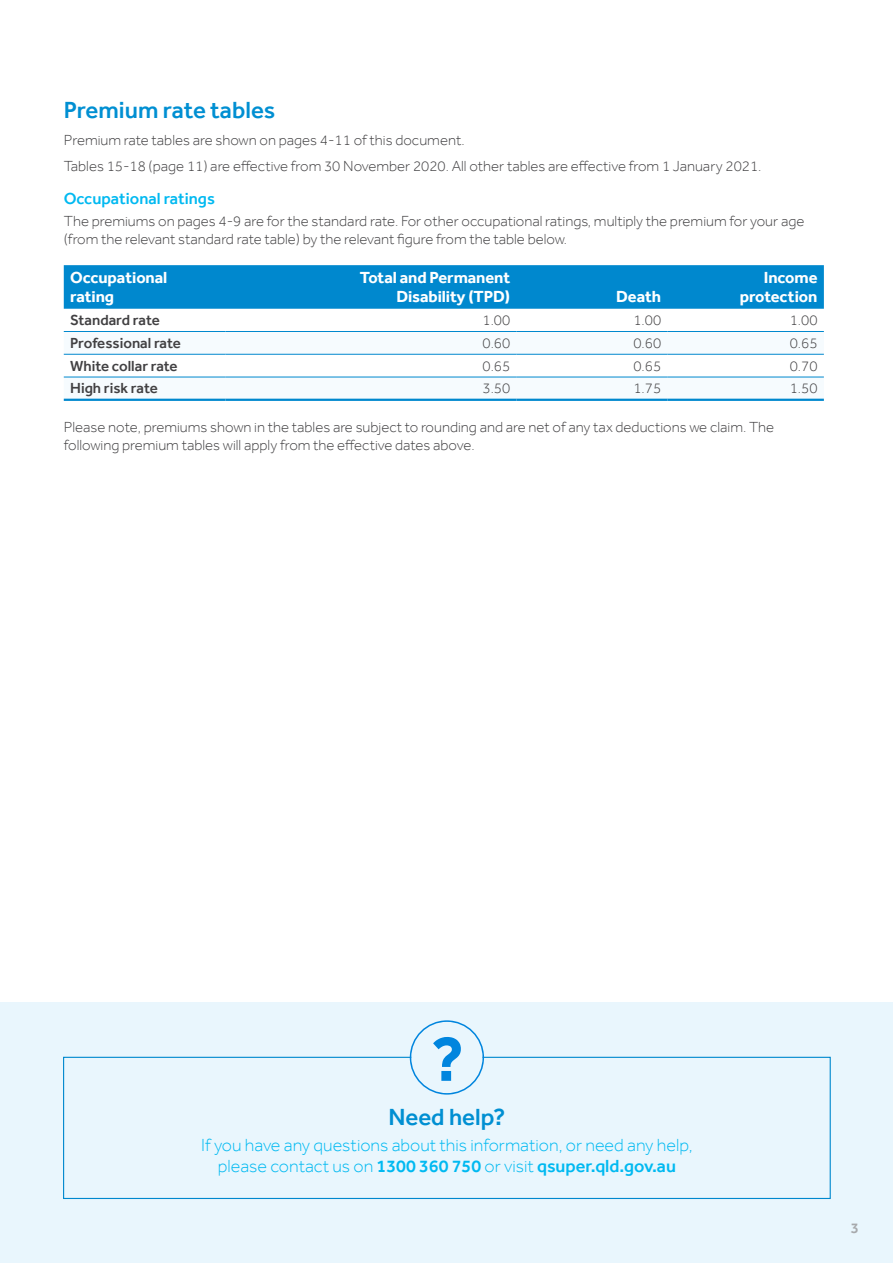
<style>
.page{position:relative;width:893px;height:1263px;background:#fff}
.page>*{position:absolute;margin:0;border:0;box-sizing:border-box;transform-origin:0 0}
.t1{font:500 24px "Effra";color:#008fd2}
.t2{font:300 18px/21.6px "Effra";color:#00b9f1;text-align:center}
.t3{font:700 16.5px/19.8px "Effra";letter-spacing:-.005em;color:#fff;text-align:right}
.t4{font:500 16.5px "Effra";color:#00b9f1}
.t5{font:300 15px/18px "Effra";color:#414042}
.t6{font:500 15px "Effra";color:#414042}
.t7{font:500 15px "Effra";color:#a7a9ac}
.s1{font-weight:500}
</style>
<div class="page">
<div style="left:0;top:1002px;width:893px;height:261px;background:#e9f6fd"></div>
<div style="left:63px;top:1057px;width:768px;height:142px;border:1px solid #0088ce"></div>
<svg style="left:410px;top:1020px;width:74px;height:74px"></svg>
<div style="left:64px;top:265px;width:760px;height:44px;background:#0088ce"></div>
<svg style="left:64px;top:353px;width:760px;height:46px;fill:#f6fbfe"></svg>
<hr style="left:64px;top:331px;width:161px;height:1px;background:#0088ce">
<hr style="left:225px;top:331px;width:292px;height:1px;background:#0088ce">
<hr style="left:517px;top:331px;width:151px;height:1px;background:#0088ce">
<hr style="left:668px;top:331px;width:156px;height:1px;background:#0088ce">
<hr style="left:64px;top:354px;width:161px;height:1px;background:#0088ce">
<hr style="left:225px;top:354px;width:292px;height:1px;background:#0088ce">
<hr style="left:517px;top:354px;width:151px;height:1px;background:#0088ce">
<hr style="left:668px;top:354px;width:156px;height:1px;background:#0088ce">
<hr style="left:64px;top:377px;width:161px;height:1px;background:#0088ce">
<hr style="left:225px;top:377px;width:292px;height:1px;background:#0088ce">
<hr style="left:517px;top:377px;width:151px;height:1px;background:#0088ce">
<hr style="left:668px;top:377px;width:156px;height:1px;background:#0088ce">
<hr style="left:64px;top:399px;width:161px;height:2px;background:#0088ce">
<hr style="left:225px;top:399px;width:292px;height:2px;background:#0088ce">
<hr style="left:517px;top:399px;width:151px;height:2px;background:#0088ce">
<hr style="left:668px;top:399px;width:156px;height:2px;background:#0088ce">
<h1 class="t1" style="left:64px;top:96px;width:213px">Premium rate tables</h1>
<p class="t5" style="left:64px;top:126px;width:699px;line-height:26.5px">Premium rate tables are shown on pages 4-11 of this document.<br>Tables 15-18 (page 11) are effective from 30 November 2020. All other tables are effective from 1 January 2021.</p>
<p class="t4" style="left:64px;top:188px;width:153px">Occupational ratings</p>
<p class="t5" style="left:64px;top:212px;width:742px">The premiums on pages 4-9 are for the standard rate. For other occupational ratings, multiply the premium for your age (from the relevant standard rate table) by the relevant figure from the table below.</p>
<p class="t3" style="left:70px;top:267px;width:99px;text-align:left">Occupational rating</p>
<p class="t3" style="left:360px;top:267px;width:152px">Total and Permanent<br>Disability (TPD)</p>
<p class="t3" style="left:740px;top:267px;width:79px">Income protection</p>
<p class="t3" style="left:616px;top:287px;width:46px">Death</p>
<p class="t6" style="left:70px;top:311px;width:91px">Standard rate</p>
<p class="t5" style="left:482px;top:311px;width:29px">1.00</p>
<p class="t5" style="left:633px;top:311px;width:29px">1.00</p>
<p class="t5" style="left:790px;top:311px;width:29px">1.00</p>
<p class="t6" style="left:70px;top:334px;width:112px">Professional rate</p>
<p class="t5" style="left:482px;top:334px;width:29px">0.60</p>
<p class="t5" style="left:633px;top:334px;width:29px">0.60</p>
<p class="t5" style="left:790px;top:334px;width:29px">0.65</p>
<p class="t6" style="left:70px;top:357px;width:109px">White collar rate</p>
<p class="t5" style="left:482px;top:356px;width:29px">0.65</p>
<p class="t5" style="left:633px;top:356px;width:29px">0.65</p>
<p class="t5" style="left:790px;top:356px;width:29px">0.70</p>
<p class="t6" style="left:70px;top:379px;width:89px">High risk rate</p>
<p class="t5" style="left:482px;top:379px;width:29px">3.50</p>
<p class="t5" style="left:633px;top:379px;width:29px">1.75</p>
<p class="t5" style="left:790px;top:379px;width:29px">1.50</p>
<p class="t5" style="left:64px;top:417px;width:712px">Please note, premiums shown in the tables are subject to rounding and are net of any tax deductions we claim. The following premium tables will apply from the effective dates above.</p>
<h1 class="t1" style="left:388px;top:1102px;width:119px">Need help?</h1>
<p class="t2" style="left:201px;top:1134px;width:493px">If you have any questions about this information, or need any help, please contact us on <span class="s1">1300 360 750</span> or visit <span class="s1">qsuper.qld.gov.au</span></p>
<p class="t7" style="left:851px;top:1219px;width:10px">3</p>
</div>
